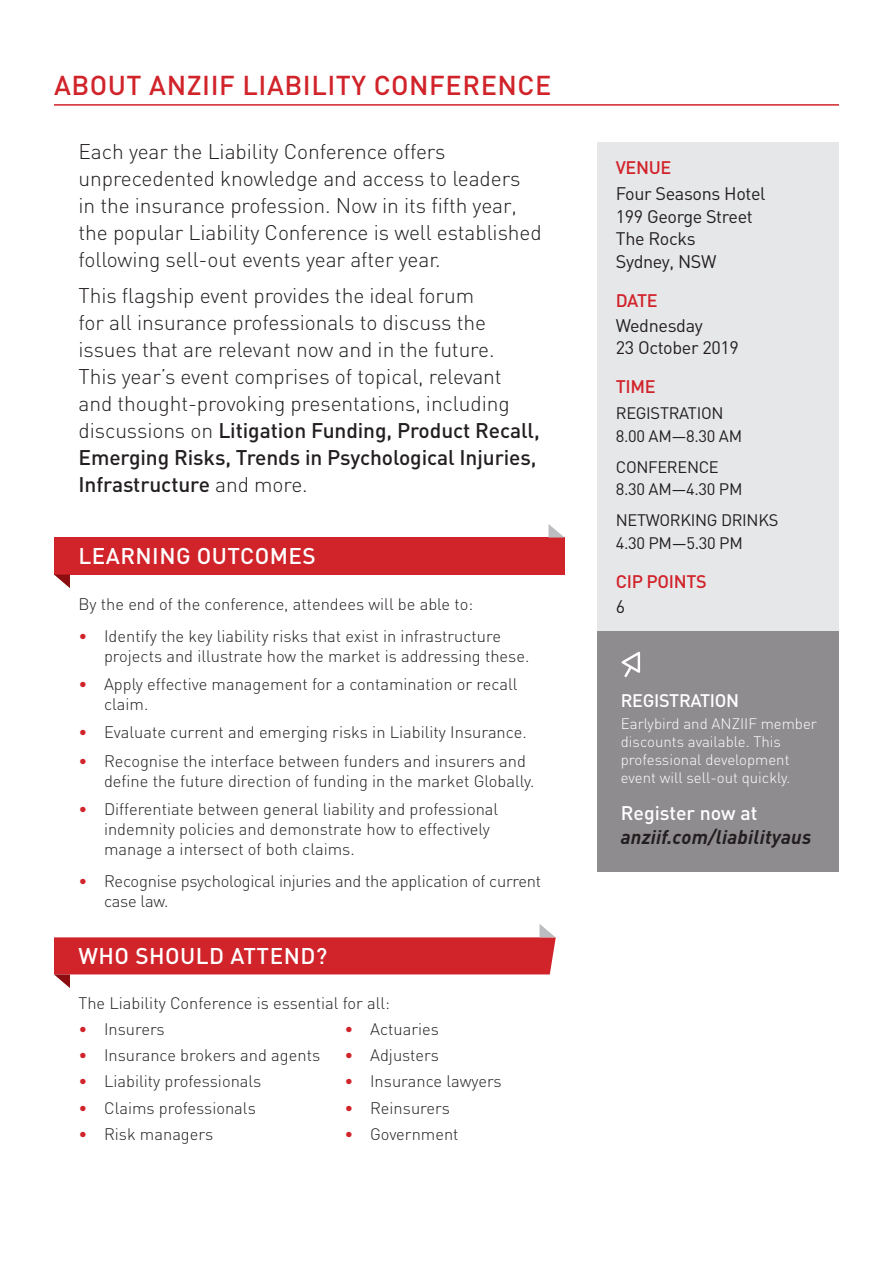
<style>
.page{position:relative;width:893px;height:1263px;background:#fff}
.page>*{position:absolute;margin:0;border:0;box-sizing:border-box;transform-origin:0 0}
.Page_Heading{font:500 27px "DIN";letter-spacing:.02em;color:#d1232a}
.Content_Copy{font:500 22.5px "DIN";letter-spacing:.02em;color:#fff}
.Overview{font:300 21px/27px "DIN";letter-spacing:-.005em;color:#231f20}
.Content_Copy-2{font:italic 700 19.5px/24px "DIN";letter-spacing:.01em;color:#231f20}
.t1{font:18px/21.6px "DIN";letter-spacing:-.02em;color:#231f20}
.t2{font:500 18px "DIN";letter-spacing:-.02em;color:#d1232a}
.t3{font:500 18px "DIN";letter-spacing:-.02em;color:#fff}
.Content_Copy-3{font:300 16.5px/19.8px "DIN";color:#231f20}
.t4{font:16.5px "DIN";letter-spacing:-.02em;color:#231f20}
.Content_Copy-4{font:300 15px/18px "DIN";color:#fff}
.s1{font-weight:500}
.s2{color:#d1232a}
.s3{font-weight:500;font-style:normal;color:#fff}
</style>
<div class="page">
<svg style="left:54px;top:924px;width:502px;height:64px"></svg>
<hr style="left:54px;top:104px;width:785px;height:2px;background:#d1232a">
<div style="left:597px;top:142px;width:242px;height:489px;background:#e6e7e9"></div>
<div style="left:54px;top:537px;width:510px;height:37px;background:#d1232a"></div>
<svg style="left:54px;top:575px;width:16px;height:13px"></svg>
<svg style="left:549px;top:524px;width:15px;height:13px"></svg>
<div style="left:597px;top:631px;width:242px;height:241px;background:#8f8c8f"></div>
<svg style="left:621px;top:651px;width:20px;height:26px"></svg>
<p class="Page_Heading" style="left:54px;top:68px;width:499px">ABOUT ANZIIF LIABILITY CONFERENCE</p>
<p class="Overview" style="left:79px;top:138px;width:465px">Each year the Liability Conference offers unprecedented knowledge and access to leaders in the insurance profession. Now in its fifth year, the popular Liability Conference is well established following sell-out events year after year.</p>
<p class="Overview" style="left:79px;top:281px;width:463px">This flagship event provides the ideal forum<br>for all insurance professionals to discuss the issues that are relevant now and in the future.<br>This year’s event comprises of topical, relevant and thought-provoking presentations, including discussions on <span class="s1">Litigation Funding, Product Recall, Emerging Risks, Trends in Psychological Injuries, Infrastructure</span> and more.</p>
<p class="Content_Copy" style="left:79px;top:542px;width:239px">LEARNING OUTCOMES</p>
<p class="Content_Copy-3" style="left:79px;top:594px;width:396px">By the end of the conference, attendees will be able to:</p>
<p class="Content_Copy-3" style="left:104px;top:626px;width:427px;text-indent:-26px"><span class="s2">•</span> Identify the key liability risks that exist in infrastructure projects and illustrate how the market is addressing these.</p>
<p class="Content_Copy-3" style="left:104px;top:674px;width:415px;text-indent:-26px"><span class="s2">•</span> Apply effective management for a contamination or recall claim.</p>
<p class="Content_Copy-3" style="left:79px;top:722px;width:450px"><span class="s2">•</span> Evaluate current and emerging risks in Liability Insurance.</p>
<p class="Content_Copy-3" style="left:104px;top:751px;width:432px;text-indent:-26px"><span class="s2">•</span> Recognise the interface between funders and insurers and define the future direction of funding in the market Globally.</p>
<p class="Content_Copy-3" style="left:104px;top:799px;width:396px;text-indent:-26px"><span class="s2">•</span> Differentiate between general liability and professional indemnity policies and demonstrate how to effectively manage a intersect of both claims.</p>
<p class="Content_Copy-3" style="left:104px;top:871px;width:439px;text-indent:-26px"><span class="s2">•</span> Recognise psychological injuries and the application of current case law.</p>
<p class="Content_Copy" style="left:79px;top:941px;width:250px">WHO SHOULD ATTEND?</p>
<p class="Content_Copy-3" style="left:79px;top:993px;width:313px">The Liability Conference is essential for all:</p>
<p class="Content_Copy-3" style="left:79px;top:1019px;width:88px"><span class="s2">•</span> Insurers</p>
<p class="Content_Copy-3" style="left:79px;top:1045px;width:243px"><span class="s2">•</span> Insurance brokers and agents</p>
<p class="Content_Copy-3" style="left:79px;top:1071px;width:184px"><span class="s2">•</span> Liability professionals</p>
<p class="Content_Copy-3" style="left:79px;top:1097px;width:179px"><span class="s2">•</span> Claims professionals</p>
<p class="Content_Copy-3" style="left:79px;top:1124px;width:136px"><span class="s2">•</span> Risk managers</p>
<p class="Content_Copy-3" style="left:345px;top:1019px;width:96px"><span class="s2">•</span> Actuaries</p>
<p class="Content_Copy-3" style="left:345px;top:1045px;width:96px"><span class="s2">•</span> Adjusters</p>
<p class="Content_Copy-3" style="left:345px;top:1071px;width:159px"><span class="s2">•</span> Insurance lawyers</p>
<p class="Content_Copy-3" style="left:345px;top:1097px;width:107px"><span class="s2">•</span> Reinsurers</p>
<p class="Content_Copy-3" style="left:345px;top:1124px;width:115px"><span class="s2">•</span> Government</p>
<p class="t2" style="left:616px;top:156px;width:57px">VENUE</p>
<p class="t1" style="left:616px;top:183px;width:151px">Four Seasons Hotel</p>
<p class="t1" style="left:616px;top:205px;width:139px">199 George Street</p>
<p class="t1" style="left:616px;top:228px;width:81px">The Rocks</p>
<p class="t1" style="left:616px;top:250px;width:102px">Sydney, NSW</p>
<p class="t2" style="left:616px;top:289px;width:43px">DATE</p>
<p class="t1" style="left:616px;top:315px;width:125px">Wednesday<br>23 October 2019</p>
<p class="t2" style="left:616px;top:375px;width:41px">TIME</p>
<p class="t4" style="left:616px;top:403px;width:109px">REGISTRATION</p>
<p class="t4" style="left:616px;top:426px;width:128px">8.00 AM—8.30 AM</p>
<p class="t4" style="left:616px;top:457px;width:105px">CONFERENCE</p>
<p class="t4" style="left:616px;top:479px;width:128px">8.30 AM—4.30 PM</p>
<p class="t4" style="left:616px;top:510px;width:164px">NETWORKING DRINKS</p>
<p class="t4" style="left:616px;top:533px;width:128px">4.30 PM—5.30 PM</p>
<p class="t2" style="left:616px;top:569px;width:92px">CIP POINTS</p>
<p class="t1" style="left:616px;top:596px;width:11px">6</p>
<p class="t3" style="left:621px;top:689px;width:120px">REGISTRATION</p>
<p class="Content_Copy-4" style="left:621px;top:715px;width:198px">Earlybird and ANZIIF member discounts available. This professional development event will sell-out quickly.</p>
<p class="Content_Copy-2" style="left:621px;top:800px;width:192px"><span class="s3">Register now at </span>anziif.com/liabilityaus</p>
</div>
